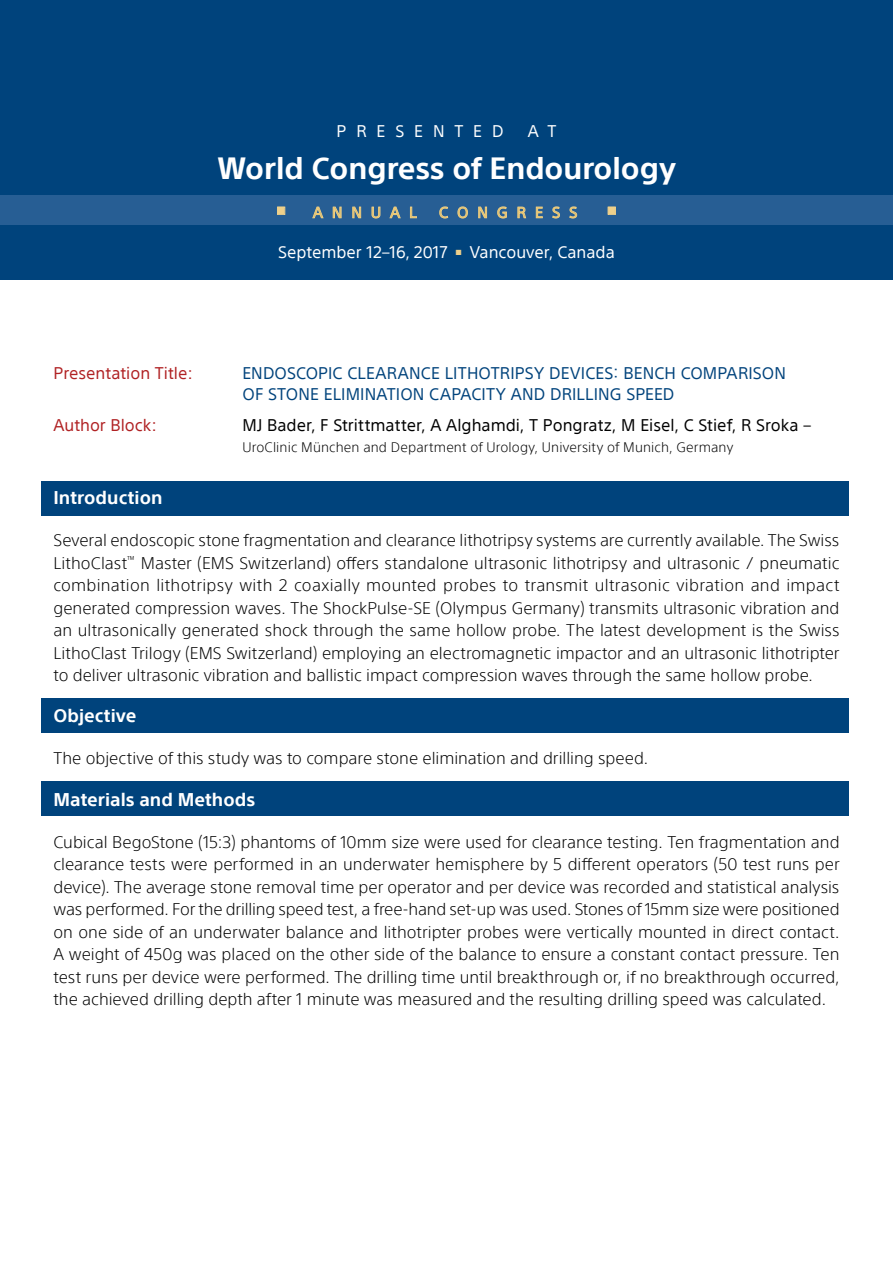
<style>
.page{position:relative;width:893px;height:1263px;background:#fff}
.page>*{position:absolute;margin:0;border:0;box-sizing:border-box;transform-origin:0 0}
.t1{font:700 30px "SST";color:#fff}
.t2{font:700 18px "SST";letter-spacing:.005em;color:#fff}
.t3{font:300 16.5px/22.5px "SST";color:#000;text-align:justify}
.t4{font:16.5px/21px "SST";letter-spacing:.01em;color:#00437c}
.t5{font:16.5px "SST";color:#000}
.t6{font:16.5px "SST";color:#fff}
.t7{font:16.5px "SST";color:#b02123}
.t8{font:16.5px "SST";letter-spacing:.6em;color:#fff}
.t9{font:15px "SST";letter-spacing:.6em;color:#eac772}
.t10{font:300 13.5px "SST";letter-spacing:.01em;color:#000}
.t11{font:10.5px "Zapf Dingbats ITC";color:#eed08b}
</style>
<div class="page">
<div style="left:0;top:0;width:893px;height:279px;background:#00437c"></div>
<div style="left:41px;top:481px;width:808px;height:34px;background:#00437c"></div>
<div style="left:41px;top:699px;width:808px;height:34px;background:#00437c"></div>
<div style="left:41px;top:782px;width:808px;height:34px;background:#00437c"></div>
<div style="left:0;top:195px;width:893px;height:30px;background:#275e94"></div>
<div style="left:277px;top:207px;width:8px;height:8px;border:1px solid #eed08b"></div>
<svg style="left:313px;top:207px;width:10px;height:11px"></svg>
<svg style="left:333px;top:207px;width:8px;height:11px"></svg>
<svg style="left:353px;top:207px;width:8px;height:11px"></svg>
<svg style="left:372px;top:207px;width:8px;height:11px"></svg>
<svg style="left:390px;top:207px;width:10px;height:11px"></svg>
<svg style="left:410px;top:207px;width:7px;height:11px"></svg>
<svg style="left:440px;top:207px;width:8px;height:11px"></svg>
<svg style="left:458px;top:207px;width:10px;height:11px"></svg>
<svg style="left:478px;top:207px;width:9px;height:11px"></svg>
<svg style="left:497px;top:207px;width:10px;height:11px"></svg>
<svg style="left:518px;top:207px;width:8px;height:11px"></svg>
<svg style="left:536px;top:207px;width:7px;height:11px"></svg>
<svg style="left:552px;top:207px;width:8px;height:11px"></svg>
<svg style="left:570px;top:207px;width:7px;height:11px"></svg>
<div style="left:608px;top:207px;width:8px;height:8px;border:1px solid #eed08b"></div>
<p class="t8" style="left:337px;top:121px;width:169px">PRESENTED</p>
<p class="t6" style="left:528px;top:121px;width:30px">A T</p>
<h1 class="t1" style="left:217px;top:151px;width:460px">World Congress of Endourology</h1>
<p class="t9" style="left:277px;top:204px;width:141px"><sup>■</sup> ANNUAL</p>
<p class="t9" style="left:439px;top:204px;width:140px">CONGRESS</p>
<p class="t11" style="left:608px;top:206px;width:9px">■</p>
<p class="t6" style="left:278px;top:243px;width:338px">September 12–16, 2017 <sup>■</sup> Vancouver, Canada</p>
<p class="t7" style="left:53px;top:363px;width:141px">Presentation Title:</p>
<p class="t4" style="left:242px;top:362px;width:545px">ENDOSCOPIC CLEARANCE LITHOTRIPSY DEVICES: BENCH COMPARISON<br>OF STONE ELIMINATION CAPACITY AND DRILLING SPEED</p>
<p class="t7" style="left:53px;top:416px;width:105px">Author Block:</p>
<p class="t5" style="left:242px;top:416px;width:570px">MJ Bader, F Strittmatter, A Alghamdi, T Pongratz, M Eisel, C Stief, R Sroka –</p>
<p class="t10" style="left:242px;top:440px;width:492px">UroClinic München and Department of Urology, University of Munich, Germany</p>
<p class="t2" style="left:53px;top:487px;width:110px">Introduction</p>
<p class="t3" style="left:53px;top:529px;width:788px">Several endoscopic stone fragmentation and clearance lithotripsy systems are currently available. The Swiss LithoClast<sup>™</sup> Master (EMS Switzerland) offers standalone ultrasonic lithotripsy and ultrasonic / pneumatic combination lithotripsy with 2 coaxially mounted probes to transmit ultrasonic vibration and impact generated compression waves. The ShockPulse-SE (Olympus Germany) transmits ultrasonic vibration and an ultrasonically generated shock through the same hollow probe. The latest development is the Swiss LithoClast Trilogy (EMS Switzerland) employing an electromagnetic impactor and an ultrasonic lithotripter to deliver ultrasonic vibration and ballistic impact compression waves through the same hollow probe.</p>
<p class="t2" style="left:53px;top:705px;width:85px">Objective</p>
<p class="t3" style="left:53px;top:747px;width:596px">The objective of this study was to compare stone elimination and drilling speed.</p>
<p class="t2" style="left:53px;top:788px;width:203px">Materials and Methods</p>
<p class="t3" style="left:53px;top:830px;width:788px">Cubical BegoStone (15:3) phantoms of 10mm size were used for clearance testing. Ten fragmentation and clearance tests were performed in an underwater hemisphere by 5 different operators (50 test runs per device). The average stone removal time per operator and per device was recorded and statistical analysis was performed. For the drilling speed test, a free-hand set-up was used. Stones of 15mm size were positioned on one side of an underwater balance and lithotripter probes were vertically mounted in direct contact.<br>A weight of 450g was placed on the other side of the balance to ensure a constant contact pressure. Ten test runs per device were performed. The drilling time until breakthrough or, if no breakthrough occurred, the achieved drilling depth after 1 minute was measured and the resulting drilling speed was calculated.</p>
</div>
